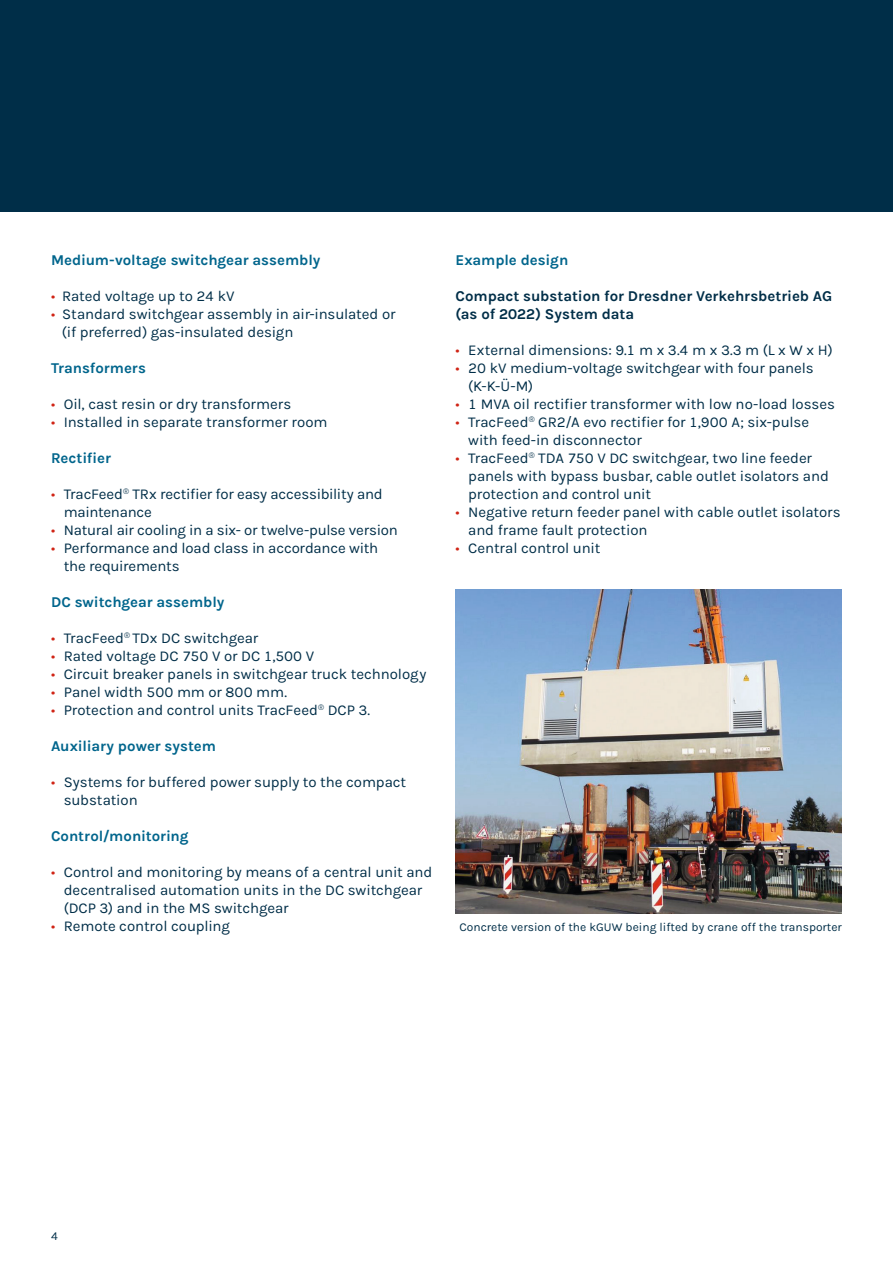
<style>
.page{position:relative;width:893px;height:1263px;background:#fff}
.page>*{position:absolute;margin:0;border:0;box-sizing:border-box;transform-origin:0 0}
.t1{font:15px/18px "Karla";letter-spacing:-.005em;color:#002e48}
.t2{font:700 15px "Karla";letter-spacing:-.005em;color:#00658c}
.t3{font:700 15px/18px "Karla";color:#002e48}
.t4{font:12px "Karla";color:#002e48}
.s1{color:#d02415}
</style>
<div class="page">
<div style="left:0;top:0;width:893px;height:211px;background:#002e48"></div>
<img style="left:455px;top:589px;width:387px;height:324px">
<p class="t2" style="left:51px;top:250px;width:271px">Medium-voltage switchgear assembly</p>
<p class="t1" style="left:51px;top:287px;width:185px"><span class="s1">•</span> Rated voltage up to 24 kV</p>
<p class="t1" style="left:62px;top:305px;width:335px;text-indent:-11px"><span class="s1">•</span> Standard switchgear assembly in air-insulated or (if preferred) gas-insulated design</p>
<p class="t2" style="left:51px;top:358px;width:97px">Transformers</p>
<p class="t1" style="left:51px;top:395px;width:242px"><span class="s1">•</span> Oil, cast resin or dry transformers</p>
<p class="t1" style="left:51px;top:413px;width:278px"><span class="s1">•</span> Installed in separate transformer room</p>
<p class="t2" style="left:51px;top:448px;width:61px">Rectifier</p>
<p class="t1" style="left:64px;top:485px;width:321px;text-indent:-13px"><span class="s1">•</span> TracFeed<sup>®</sup> TRx rectifier for easy accessibility and maintenance</p>
<p class="t1" style="left:51px;top:521px;width:348px"><span class="s1">•</span> Natural air cooling in a six- or twelve-pulse version</p>
<p class="t1" style="left:64px;top:539px;width:316px;text-indent:-13px"><span class="s1">•</span> Performance and load class in accordance with the requirements</p>
<p class="t2" style="left:51px;top:592px;width:175px">DC switchgear assembly</p>
<p class="t1" style="left:51px;top:629px;width:209px"><span class="s1">•</span> TracFeed<sup>®</sup> TDx DC switchgear</p>
<p class="t1" style="left:51px;top:647px;width:265px"><span class="s1">•</span> Rated voltage DC 750 V or DC 1,500 V</p>
<p class="t1" style="left:51px;top:665px;width:377px"><span class="s1">•</span> Circuit breaker panels in switchgear truck technology</p>
<p class="t1" style="left:51px;top:683px;width:238px"><span class="s1">•</span> Panel width 500 mm or 800 mm.</p>
<p class="t1" style="left:51px;top:701px;width:321px"><span class="s1">•</span> Protection and control units TracFeed<sup>®</sup> DCP 3.</p>
<p class="t2" style="left:51px;top:736px;width:167px">Auxiliary power system</p>
<p class="t1" style="left:64px;top:773px;width:344px;text-indent:-13px"><span class="s1">•</span> Systems for buffered power supply to the compact substation</p>
<p class="t2" style="left:51px;top:826px;width:139px">Control/monitoring</p>
<p class="t1" style="left:64px;top:863px;width:370px;text-indent:-13px"><span class="s1">•</span> Control and monitoring by means of a central unit and decentralised automation units in the DC switchgear (DCP 3) and in the MS switchgear</p>
<p class="t1" style="left:51px;top:917px;width:180px"><span class="s1">•</span> Remote control coupling</p>
<p class="t2" style="left:455px;top:250px;width:114px">Example design</p>
<p class="t3" style="left:455px;top:286px;width:378px">Compact substation for Dresdner Verkehrsbetrieb AG (as of 2022) System data</p>
<p class="t1" style="left:455px;top:341px;width:379px"><span class="s1">•</span> External dimensions: 9.1 m x 3.4 m x 3.3 m (L x W x H)</p>
<p class="t1" style="left:468px;top:359px;width:347px;text-indent:-13px"><span class="s1">•</span> 20 kV medium-voltage switchgear with four panels (K-K-Ü-M)</p>
<p class="t1" style="left:455px;top:395px;width:381px"><span class="s1">•</span> 1 MVA oil rectifier transformer with low no-load losses</p>
<p class="t1" style="left:468px;top:413px;width:342px;text-indent:-13px"><span class="s1">•</span> TracFeed<sup>®</sup> GR2/A evo rectifier for 1,900 A; six-pulse with feed-in disconnector</p>
<p class="t1" style="left:468px;top:449px;width:362px;text-indent:-13px"><span class="s1">•</span> TracFeed<sup>®</sup> TDA 750 V DC switchgear, two line feeder panels with bypass busbar, cable outlet isolators and protection and control unit</p>
<p class="t1" style="left:468px;top:503px;width:374px;text-indent:-13px"><span class="s1">•</span> Negative return feeder panel with cable outlet isolators and frame fault protection</p>
<p class="t1" style="left:455px;top:539px;width:146px"><span class="s1">•</span> Central control unit</p>
<p class="t4" style="left:459px;top:919px;width:384px">Concrete version of the kGUW being lifted by crane off the transporter</p>
<p class="t4" style="left:51px;top:1228px;width:8px">4</p>
</div>
